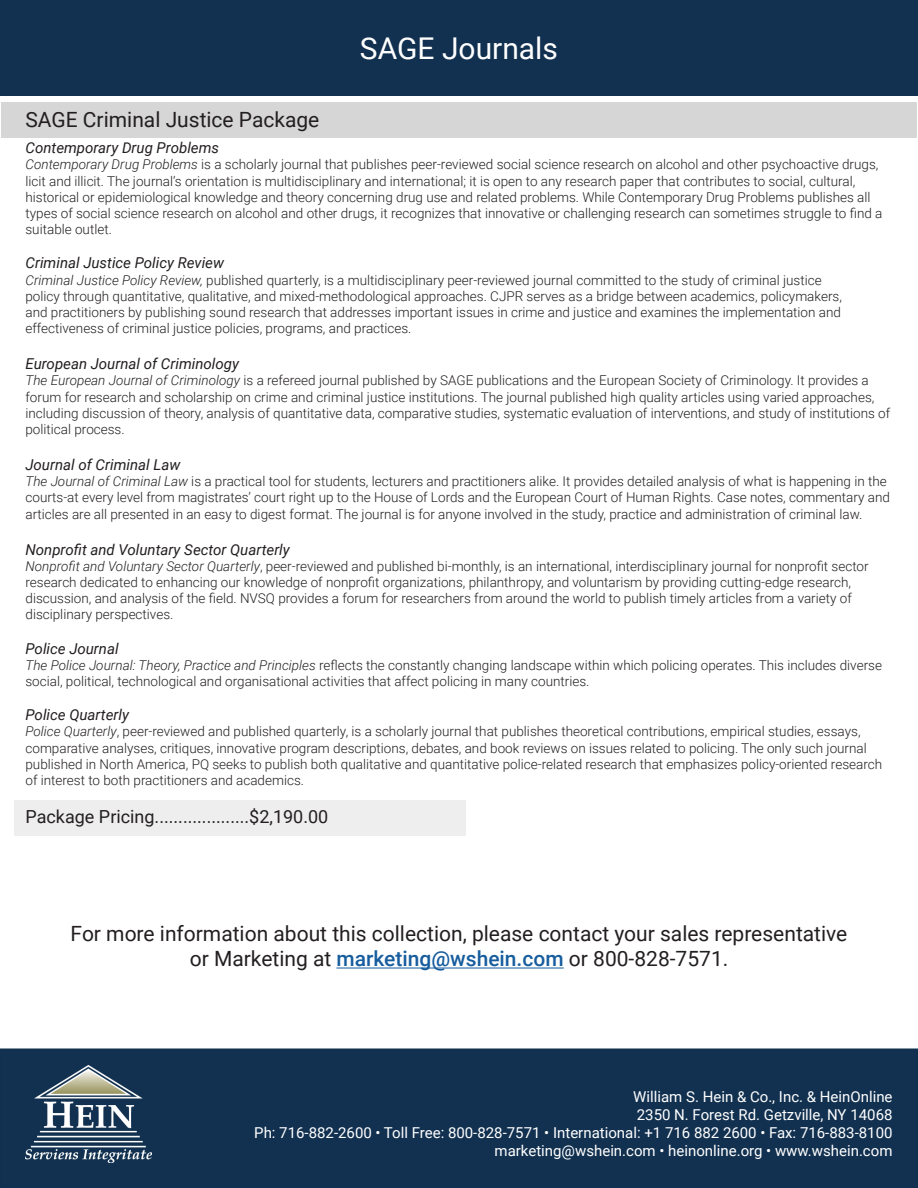
<style>
.page{position:relative;width:918px;height:1188px;background:#fff}
.page>*{position:absolute;margin:0;border:0;box-sizing:border-box;transform-origin:0 0}
.t1{font:30px "Roboto";color:#fff}
.t2{font:21px "Roboto";color:#231f20}
.t3{font:18px "Roboto";color:#231f20}
.t4{font:15px "Roboto";color:#fff}
.t5{font:italic 15px "Roboto";color:#231f20}
.t6{font:300 13.5px/16.2px "Roboto";color:#231f20}
.s1{font-style:italic}
.s2{font-weight:500;color:#175d9e}
</style>
<div class="page">
<div style="left:14px;top:800px;width:452px;height:36px;background:#eee"></div>
<div style="left:1px;top:103px;width:916px;height:35px;background:#d6d6d6"></div>
<div style="left:1px;top:1049px;width:916px;height:138px;background:#123150"></div>
<div style="left:0;top:1048px;width:918px;height:140px;border:2px solid #0f304f"></div>
<div style="left:0;top:0;width:918px;height:95px;background:#123150"></div>
<hr style="left:336px;top:968px;width:228px;height:1px;background:#175d9e">
<img style="left:26px;top:1065px;width:126px;height:98px">
<p class="t1" style="left:360px;top:27px;width:200px">SAGE Journals</p>
<p class="t2" style="left:26px;top:105px;width:295px">SAGE Criminal Justice Package</p>
<p class="t5" style="left:26px;top:137px;width:195px">Contemporary Drug Problems</p>
<p class="t6" style="left:26px;top:156px;width:858px"><span class="s1">Contemporary Drug Problems</span> is a scholarly journal that publishes peer-reviewed social science research on alcohol and other psychoactive drugs, licit and illicit. The journal’s orientation is multidisciplinary and international; it is open to any research paper that contributes to social, cultural, historical or epidemiological knowledge and theory concerning drug use and related problems. While Contemporary Drug Problems publishes all types of social science research on alcohol and other drugs, it recognizes that innovative or challenging research can sometimes struggle to find a suitable outlet.</p>
<p class="t5" style="left:26px;top:253px;width:200px">Criminal Justice Policy Review</p>
<p class="t6" style="left:26px;top:271px;width:818px"><span class="s1">Criminal Justice Policy Review,</span> published quarterly, is a multidisciplinary peer-reviewed journal committed to the study of criminal justice policy through quantitative, qualitative, and mixed-methodological approaches. CJPR serves as a bridge between academics, policymakers, and practitioners by publishing sound research that addresses important issues in crime and justice and examines the implementation and effectiveness of criminal justice policies, programs, and practices.</p>
<p class="t5" style="left:26px;top:353px;width:215px">European Journal of Criminology</p>
<p class="t6" style="left:26px;top:372px;width:866px"><span class="s1">The European Journal of Criminology</span> is a refereed journal published by SAGE publications and the European Society of Criminology. It provides a forum for research and scholarship on crime and criminal justice institutions. The journal published high quality articles using varied approaches, including discussion of theory, analysis of quantitative data, comparative studies, systematic evaluation of interventions, and study of institutions of political process.</p>
<p class="t5" style="left:26px;top:454px;width:156px">Journal of Criminal Law</p>
<p class="t6" style="left:26px;top:473px;width:866px"><span class="s1">The Journal of Criminal Law</span> is a practical tool for students, lecturers and practitioners alike. It provides detailed analysis of what is happening in the courts-at every level from magistrates’ court right up to the House of Lords and the European Court of Human Rights. Case notes, commentary and articles are all presented in an easy to digest format. The journal is for anyone involved in the study, practice and administration of criminal law.</p>
<p class="t5" style="left:26px;top:539px;width:266px">Nonprofit and Voluntary Sector Quarterly</p>
<p class="t6" style="left:26px;top:557px;width:845px"><span class="s1">Nonprofit and Voluntary Sector Quarterly</span>, peer-reviewed and published bi-monthly, is an international, interdisciplinary journal for nonprofit sector research dedicated to enhancing our knowledge of nonprofit organizations, philanthropy, and voluntarism by providing cutting-edge research, discussion, and analysis of the field. NVSQ provides a forum for researchers from around the world to publish timely articles from a variety of disciplinary perspectives.</p>
<p class="t5" style="left:26px;top:638px;width:95px">Police Journal</p>
<p class="t6" style="left:26px;top:656px;width:858px"><span class="s1">The Police Journal: Theory, Practice and Principles</span> reflects the constantly changing landscape within which policing operates. This includes diverse social, political, technological and organisational activities that affect policing in many countries.</p>
<p class="t5" style="left:26px;top:704px;width:105px">Police Quarterly</p>
<p class="t6" style="left:26px;top:723px;width:858px"><span class="s1">Police Quarterly</span>, peer-reviewed and published quarterly, is a scholarly journal that publishes theoretical contributions, empirical studies, essays, comparative analyses, critiques, innovative program descriptions, debates, and book reviews on issues related to policing. The only such journal published in North America, PQ seeks to publish both qualitative and quantitative police-related research that emphasizes policy-oriented research of interest to both practitioners and academics.</p>
<p class="t3" style="left:26px;top:804px;width:304px">Package Pricing....................$2,190.00</p>
<p class="t2" style="left:71px;top:919px;width:778px">For more information about this collection, please contact your sales representative</p>
<p class="t2" style="left:190px;top:944px;width:540px">or Marketing at <span class="s2">marketing@wshein.com</span> or 800-828-7571.</p>
<p class="t4" style="left:633px;top:1086px;width:261px">William S. Hein &amp; Co., Inc. &amp; HeinOnline</p>
<p class="t4" style="left:637px;top:1104px;width:257px">2350 N. Forest Rd. Getzville, NY 14068</p>
<p class="t4" style="left:254px;top:1122px;width:640px">Ph: 716-882-2600 • Toll Free: 800-828-7571 • International: +1 716 882 2600 • Fax: 716-883-8100</p>
<p class="t4" style="left:495px;top:1140px;width:399px">marketing@wshein.com • heinonline.org • www.wshein.com</p>
</div>
